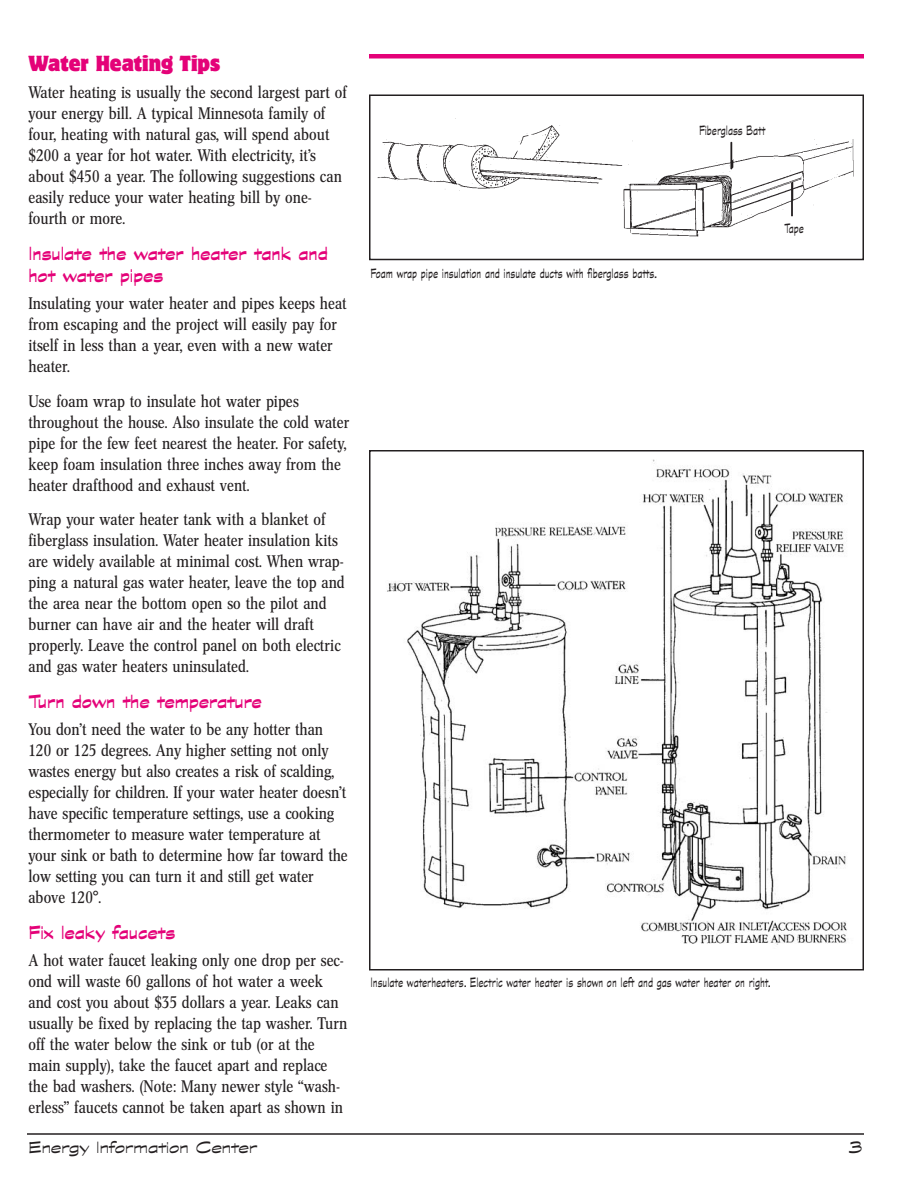
<style>
.page{position:relative;width:918px;height:1188px;background:#fff}
.page>*{position:absolute;margin:0;border:0;box-sizing:border-box;transform-origin:0 0}
.t1{font:21px/22.5px "Graphite MM 512 523";color:#e40278}
.t2{font:19.5px "Motter Corpus MM 450";color:#e40278}
.t3{font:18px "Graphite MM 374 736";color:#231f20}
.t4{font:16.5px/21px "Concorde Nova";color:#231f20}
.t5{font:15px "Graphite MM 374 310";color:#231f20}
</style>
<div class="page">
<hr style="left:369px;top:54px;width:495px;height:4px;background:#e40278">
<hr style="left:27px;top:1133px;width:837px;height:2px;background:#231f20">
<img style="left:378px;top:118px;width:476px;height:119px">
<div style="left:369px;top:94px;width:495px;height:166px;border:2px solid #231f20"></div>
<div style="left:369px;top:450px;width:495px;height:520px;border:2px solid #231f20"></div>
<img style="left:387px;top:460px;width:461px;height:485px">
<h2 class="t2" style="left:28px;top:55px;width:193px">Water Heating Tips</h2>
<p class="t4" style="left:28px;top:83px;width:320px">Water heating is usually the second largest part of your energy bill. A typical Minnesota family of four, heating with natural gas, will spend about $200 a year for hot water. With electricity, it’s about $450 a year. The following suggestions can easily reduce your water heating bill by one&shy;fourth or more.</p>
<h2 class="t1" style="left:28px;top:241px;width:301px">Insulate the water heater tank and hot water pipes</h2>
<p class="t4" style="left:28px;top:294px;width:320px">Insulating your water heater and pipes keeps heat from escaping and the project will easily pay for itself in less than a year, even with a new water heater.</p>
<p class="t4" style="left:28px;top:392px;width:322px">Use foam wrap to insulate hot water pipes throughout the house. Also insulate the cold water pipe for the few feet nearest the heater. For safety, keep foam insulation three inches away from the heater drafthood and exhaust vent.</p>
<p class="t4" style="left:28px;top:510px;width:318px">Wrap your water heater tank with a blanket of fiberglass insulation. Water heater insulation kits are widely available at minimal cost. When wrap&shy;ping a natural gas water heater, leave the top and the area near the bottom open so the pilot and burner can have air and the heater will draft properly. Leave the control panel on both electric and gas water heaters uninsulated.</p>
<h2 class="t1" style="left:28px;top:690px;width:235px">Turn down the temperature</h2>
<p class="t4" style="left:28px;top:720px;width:321px">You don’t need the water to be any hotter than 120 or 125 degrees. Any higher setting not only wastes energy but also creates a risk of scalding, especially for children. If your water heater doesn’t have specific temperature settings, use a cooking thermometer to measure water temperature at your sink or bath to determine how far toward the low setting you can turn it and still get water above 120°.</p>
<h2 class="t1" style="left:28px;top:921px;width:148px">Fix leaky faucets</h2>
<p class="t4" style="left:28px;top:951px;width:321px">A hot water faucet leaking only one drop per sec&shy;ond will waste 60 gallons of hot water a week and cost you about $35 dollars a year. Leaks can usually be fixed by replacing the tap washer. Turn off the water below the sink or tub (or at the main supply), take the faucet apart and replace the bad washers. (Note: Many newer style “wash&shy;erless” faucets cannot be taken apart as shown in</p>
<p class="t3" style="left:28px;top:1140px;width:230px">Energy Information Center</p>
<p class="t3" style="left:849px;top:1140px;width:15px">3</p>
<p class="t5" style="left:699px;top:124px;width:68px">Fiberglass Batt</p>
<p class="t5" style="left:784px;top:222px;width:21px">Tape</p>
<p class="t5" style="left:370px;top:267px;width:288px">Foam wrap pipe insulation and insulate ducts with fiberglass batts.</p>
<p class="t5" style="left:370px;top:977px;width:402px">Insulate waterheaters. Electric water heater is shown on left and gas water heater on right.</p>
</div>
